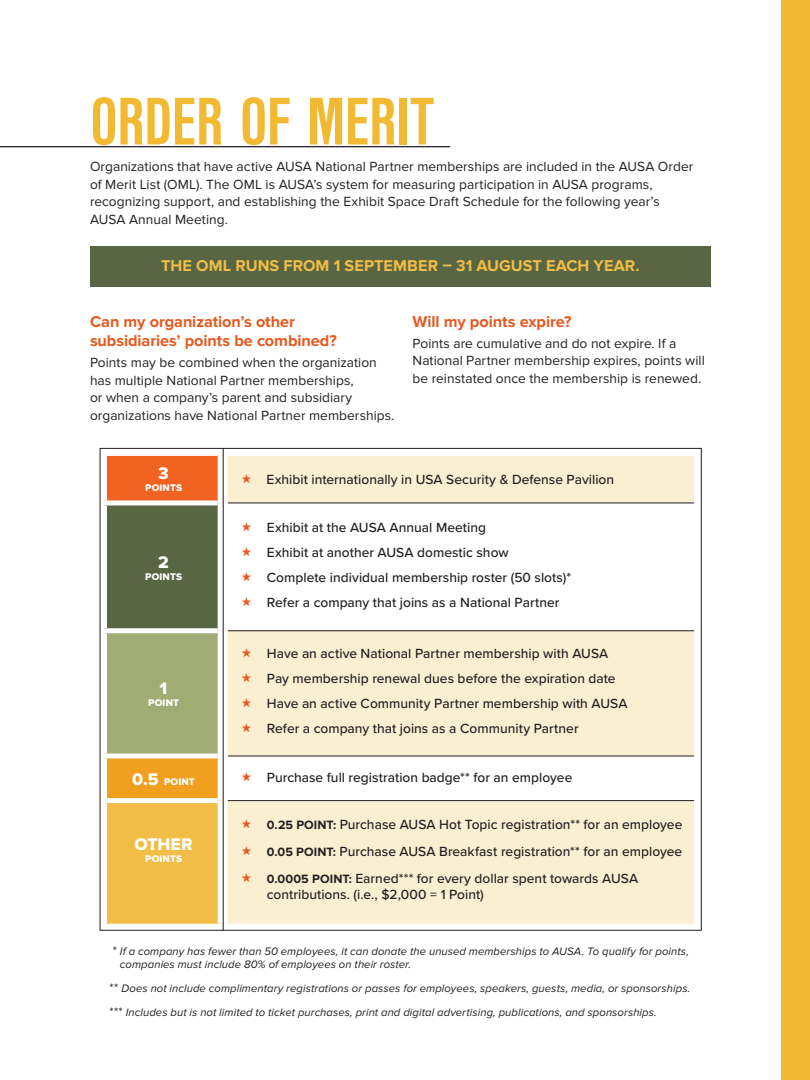
<style>
.page{position:relative;width:810px;height:1080px;background:#fff}
.page>*{position:absolute;margin:0;border:0;box-sizing:border-box;transform-origin:0 0}
.Headline_lvl_1{font:700 condensed 70px "Nimbus San D";letter-spacing:-.015em;color:#f2b932}
.Quotes{font:17.5px "Proxima Nova Extrabld";letter-spacing:-.005em;color:#fff}
.Sub_Level_1{font:700 16.25px/19.5px "Proxima Nova";letter-spacing:-.005em;color:#e6591f}
.Quotes-2{font:700 16.25px "Proxima Nova";letter-spacing:.005em;color:#f2bd46}
.Body_Copy{font:500 13.75px/16.2px "Proxima Nova";color:#231f20}
.Body_Copy-2{font:13.75px/17.5px "Proxima Nova";letter-spacing:.005em;color:#231f20}
.Body_Copy-3{font:italic 11.25px/13.8px "Proxima Nova";letter-spacing:.005em;color:#231f20}
.Quotes-3{font:10px "Proxima Nova Extrabld";letter-spacing:.015em;color:#fff}
.s1{font-size:17.5px}
.s2{font-weight:700;font-size:12.5px}
.s3{font-style:normal;font-size:12.5px}
</style>
<div class="page">
<div style="left:782px;top:0;width:28px;height:1080px;background:#f2b932"></div>
<hr style="left:0;top:146px;width:450px;height:1px;background:#231f20">
<div style="left:90px;top:247px;width:621px;height:40px;background:#586644"></div>
<div style="left:104px;top:453px;width:119px;height:50px;background:#f26221"></div>
<svg style="left:228px;top:456px;width:466px;height:468px;fill:#fbefd2"></svg>
<div style="left:104px;top:503px;width:119px;height:128px;background:#586644"></div>
<div style="left:104px;top:631px;width:119px;height:125px;background:#a1ab74"></div>
<div style="left:104px;top:756px;width:119px;height:45px;background:#f09f1f"></div>
<div style="left:104px;top:801px;width:119px;height:125px;background:#f2bd46"></div>
<hr style="left:228px;top:630px;width:466px;height:1px;background:#231f20">
<hr style="left:228px;top:756px;width:466px;height:1px;background:#231f20">
<hr style="left:228px;top:800px;width:466px;height:1px;background:#231f20">
<hr style="left:228px;top:503px;width:466px;height:1px;background:#231f20">
<div style="left:102px;top:451px;width:121px;height:5px;background:#fff"></div>
<div style="left:102px;top:456px;width:5px;height:44px;background:#fff"></div>
<div style="left:102px;top:500px;width:116px;height:5px;background:#fff"></div>
<div style="left:102px;top:505px;width:5px;height:123px;background:#fff"></div>
<div style="left:102px;top:628px;width:116px;height:5px;background:#fff"></div>
<div style="left:102px;top:633px;width:5px;height:120px;background:#fff"></div>
<div style="left:102px;top:753px;width:116px;height:5px;background:#fff"></div>
<div style="left:102px;top:758px;width:5px;height:40px;background:#fff"></div>
<div style="left:102px;top:798px;width:116px;height:5px;background:#fff"></div>
<div style="left:102px;top:803px;width:5px;height:121px;background:#fff"></div>
<div style="left:102px;top:924px;width:121px;height:5px;background:#fff"></div>
<div style="left:218px;top:456px;width:10px;height:47px;background:#fff"></div>
<div style="left:218px;top:503px;width:10px;height:128px;background:#fff"></div>
<div style="left:218px;top:631px;width:10px;height:125px;background:#fff"></div>
<div style="left:218px;top:756px;width:10px;height:45px;background:#fff"></div>
<div style="left:218px;top:801px;width:10px;height:123px;background:#fff"></div>
<hr style="left:223px;top:448px;width:1px;height:483px;background:#231f20">
<svg style="left:242px;top:474px;width:9px;height:9px"></svg>
<svg style="left:242px;top:522px;width:9px;height:9px"></svg>
<svg style="left:242px;top:547px;width:9px;height:9px"></svg>
<svg style="left:242px;top:572px;width:9px;height:9px"></svg>
<svg style="left:242px;top:597px;width:9px;height:9px"></svg>
<svg style="left:242px;top:648px;width:9px;height:10px"></svg>
<svg style="left:242px;top:673px;width:9px;height:10px"></svg>
<svg style="left:242px;top:698px;width:9px;height:10px"></svg>
<svg style="left:242px;top:723px;width:9px;height:10px"></svg>
<svg style="left:242px;top:772px;width:9px;height:10px"></svg>
<svg style="left:242px;top:819px;width:9px;height:10px"></svg>
<svg style="left:242px;top:846px;width:9px;height:9px"></svg>
<svg style="left:242px;top:873px;width:9px;height:9px"></svg>
<p class="Headline_lvl_1" style="left:90px;top:84px;width:346px">ORDER OF MERIT</p>
<p class="Body_Copy-2" style="left:90px;top:158px;width:605px">Organizations that have active AUSA National Partner memberships are included in the AUSA Order of Merit List (OML). The OML is AUSA’s system for measuring participation in AUSA programs, recognizing support, and establishing the Exhibit Space Draft Schedule for the following year’s AUSA Annual Meeting.</p>
<p class="Quotes-2" style="left:161px;top:256px;width:480px">THE OML RUNS FROM 1 SEPTEMBER – 31 AUGUST EACH YEAR.</p>
<p class="Sub_Level_1" style="left:90px;top:312px;width:248px">Can my organization’s other subsidiaries’ points be combined?</p>
<p class="Body_Copy-2" style="left:90px;top:354px;width:306px">Points may be combined when the organization has multiple National Partner memberships,<br>or when a company’s parent and subsidiary organizations have National Partner memberships.</p>
<p class="Sub_Level_1" style="left:412px;top:312px;width:160px">Will my points expire?</p>
<p class="Body_Copy-2" style="left:412px;top:335px;width:294px">Points are cumulative and do not expire. If a<br>National Partner membership expires, points will be reinstated once the membership is renewed.</p>
<p class="Quotes" style="left:158px;top:463px;width:12px">3</p>
<p class="Quotes-3" style="left:145px;top:482px;width:38px">POINTS</p>
<p class="Quotes" style="left:158px;top:552px;width:12px">2</p>
<p class="Quotes-3" style="left:145px;top:571px;width:38px">POINTS</p>
<p class="Quotes" style="left:160px;top:678px;width:9px">1</p>
<p class="Quotes-3" style="left:148px;top:697px;width:32px">POINT</p>
<p class="Body_Copy" style="left:267px;top:470px;width:349px">Exhibit internationally in USA Security &amp; Defense Pavilion</p>
<p class="Body_Copy" style="left:267px;top:519px;width:221px">Exhibit at the AUSA Annual Meeting</p>
<p class="Body_Copy" style="left:267px;top:544px;width:243px">Exhibit at another AUSA domestic show</p>
<p class="Body_Copy" style="left:267px;top:569px;width:306px">Complete individual membership roster (50 slots)*</p>
<p class="Body_Copy" style="left:267px;top:594px;width:294px">Refer a company that joins as a National Partner</p>
<p class="Body_Copy" style="left:267px;top:645px;width:343px">Have an active National Partner membership with AUSA</p>
<p class="Body_Copy" style="left:267px;top:670px;width:350px">Pay membership renewal dues before the expiration date</p>
<p class="Body_Copy" style="left:267px;top:695px;width:362px">Have an active Community Partner membership with AUSA</p>
<p class="Body_Copy" style="left:267px;top:720px;width:313px">Refer a company that joins as a Community Partner</p>
<p class="Quotes-3" style="left:132px;top:776px;width:64px"><span class="s1">0.5</span> POINT</p>
<p class="Body_Copy" style="left:267px;top:769px;width:307px">Purchase full registration badge** for an employee</p>
<p class="Quotes" style="left:134px;top:834px;width:60px">OTHER</p>
<p class="Quotes-3" style="left:145px;top:853px;width:38px">POINTS</p>
<p class="Body_Copy" style="left:267px;top:816px;width:417px"><span class="s2">0.25 POINT:</span> Purchase AUSA Hot Topic registration** for an employee</p>
<p class="Body_Copy" style="left:267px;top:843px;width:417px"><span class="s2">0.05 POINT:</span> Purchase AUSA Breakfast registration** for an employee</p>
<p class="Body_Copy" style="left:267px;top:870px;width:373px"><span class="s2">0.0005 POINT:</span> Earned*** for every dollar spent towards AUSA contributions. (i.e., $2,000 = 1 Point)</p>
<p class="Body_Copy-3" style="left:120px;top:944px;width:571px;text-indent:-7px"><span class="s3">*</span> If a company has fewer than 50 employees, it can donate the unused memberships to AUSA. To qualify for points, companies must include 80% of employees on their roster.</p>
<p class="Body_Copy-3" style="left:110px;top:982px;width:582px"><span class="s3">**</span> Does not include complimentary registrations or passes for employees, speakers, guests, media, or sponsorships.</p>
<p class="Body_Copy-3" style="left:110px;top:1005px;width:549px"><span class="s3">***</span> Includes but is not limited to ticket purchases, print and digital advertising, publications, and sponsorships.</p>
</div>
